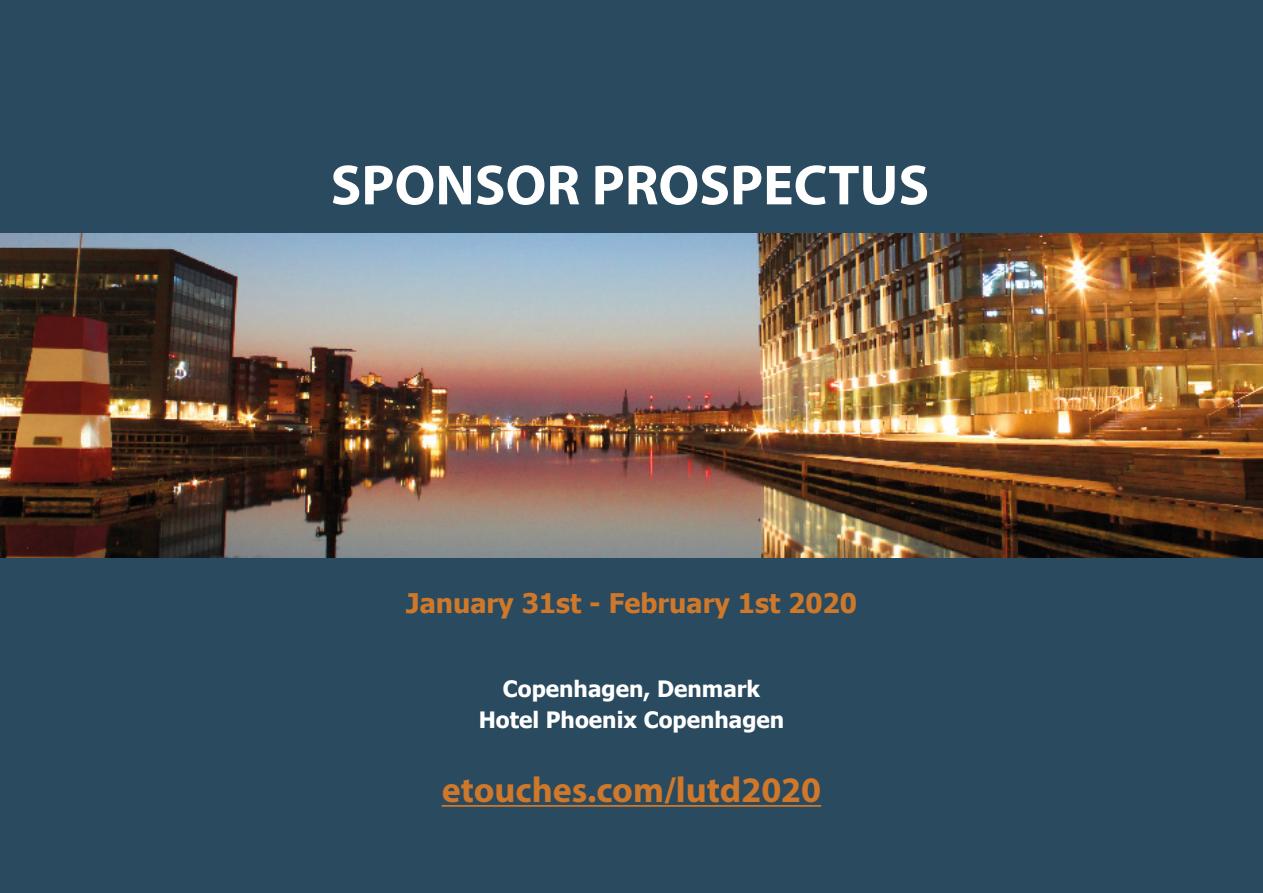
<style>
.page{position:relative;width:1263px;height:893px;background:#2a4a5f}
.page>*{position:absolute;margin:0;border:0;box-sizing:border-box;transform-origin:0 0}
.t1{font:700 57px "Myriad Pro";color:#fff}
.t2{font:700 36px "Myriad Pro";color:#cf782a}
.t3{font:700 27px "Tahoma";color:#cf782a}
.t4{font:700 22.5px "Tahoma";color:#fff}
</style>
<div class="page">
<hr style="left:442px;top:805px;width:379px;height:2px;background:#cf782a">
<img style="left:0;top:234px;width:1263px;height:324px">
<p class="t1" style="left:331px;top:148px;width:600px">SPONSOR PROSPECTUS</p>
<p class="t3" style="left:406px;top:584px;width:452px">January 31st - February 1st 2020</p>
<p class="t4" style="left:503px;top:673px;width:259px">Copenhagen, Denmark</p>
<p class="t4" style="left:479px;top:704px;width:307px">Hotel Phoenix Copenhagen</p>
<p class="t2" style="left:442px;top:767px;width:381px">etouches.com/lutd2020</p>
</div>
